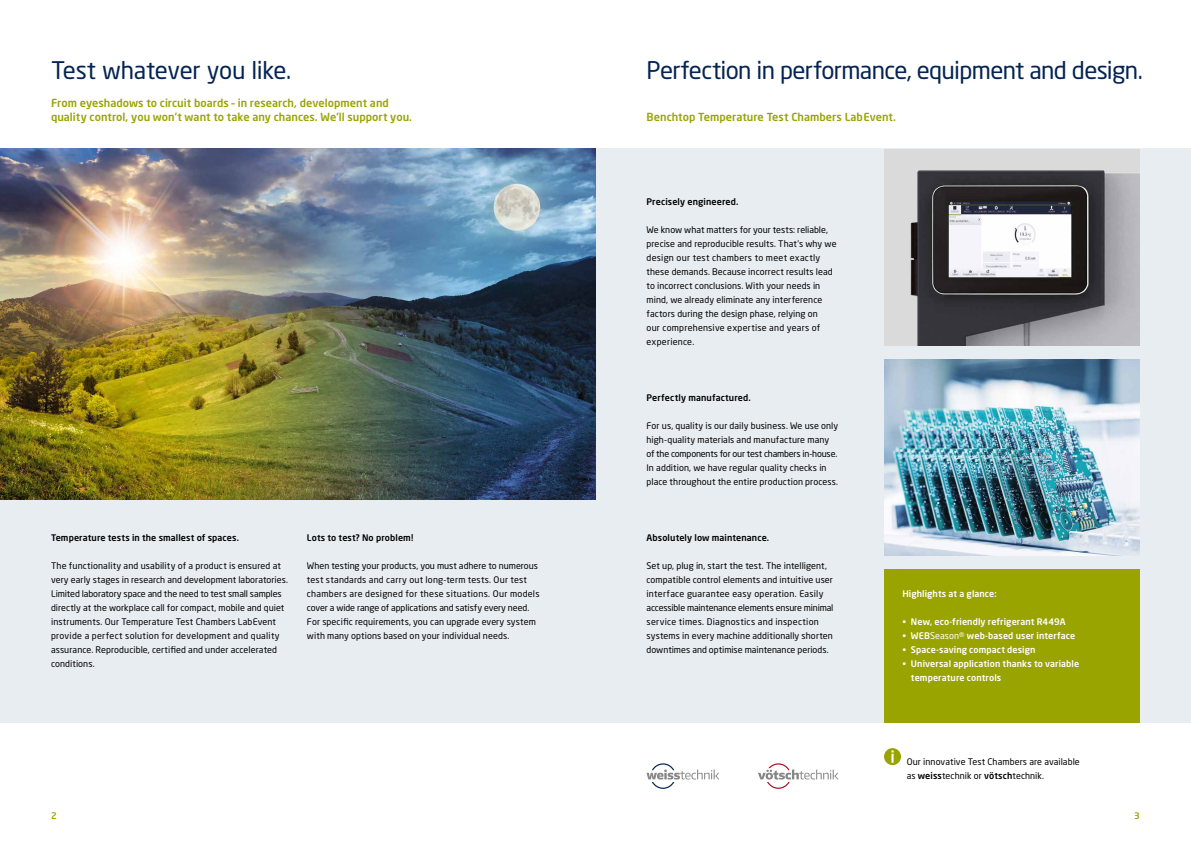
<style>
.page{position:relative;width:1191px;height:842px;background:#fff}
.page>*{position:absolute;margin:0;border:0;box-sizing:border-box;transform-origin:0 0}
.t1{font:24px "Neo Sans W1 G";letter-spacing:-.025em;color:#052453}
.t2{font:500 11px/14px "Neo Sans W1 G";color:#9aa400}
.t3{font:9px/14px "Neo Sans W1 G";letter-spacing:.01em;color:#000}
.t4{font:500 9px/14px "Neo Sans W1 G";letter-spacing:.01em;color:#fff}
.t5{font:500 9px "Neo Sans W1 G";letter-spacing:.01em;color:#000}
.t6{font:500 9px "Neo Sans W1 G";color:#9aa400}
.s1{font-weight:400}
.s2{font-weight:500}
</style>
<div class="page">
<div style="left:0;top:149px;width:1191px;height:574px;background:#e8edf1"></div>
<img style="left:0;top:149px;width:595px;height:350px">
<div style="left:884px;top:569px;width:256px;height:154px;background:#9aa400"></div>
<img style="left:884px;top:149px;width:256px;height:196px">
<img style="left:884px;top:359px;width:256px;height:196px">
<svg style="left:758px;top:763px;width:80px;height:26px"></svg>
<svg style="left:646px;top:763px;width:73px;height:26px"></svg>
<div style="left:884px;top:748px;width:17px;height:17px;background:#9aa400;border-radius:50%"></div>
<svg style="left:891px;top:750px;width:2px;height:13px"></svg>
<h1 class="t1" style="left:51px;top:56px;width:242px">Test whatever you like.</h1>
<h1 class="t1" style="left:646px;top:56px;width:498px">Perfection in performance, equipment and design.</h1>
<p class="t2" style="left:51px;top:96px;width:362px">From eyeshadows to circuit boards – in research, development and quality control, you won’t want to take any chances. We’ll support you.</p>
<p class="t2" style="left:646px;top:110px;width:251px">Benchtop Temperature Test Chambers LabEvent.</p>
<p class="t5" style="left:646px;top:196px;width:93px">Precisely engineered.</p>
<p class="t3" style="left:646px;top:223px;width:192px">We know what matters for your tests: reliable, precise and reproducible results. That’s why we design our test chambers to meet exactly these demands. Because incorrect results lead to incorrect conclusions. With your needs in mind, we already eliminate any interference factors during the design phase, relying on<br>our comprehensive expertise and years of experience.</p>
<p class="t5" style="left:51px;top:532px;width:189px">Temperature tests in the smallest of spaces.</p>
<p class="t3" style="left:51px;top:559px;width:238px">The functionality and usability of a product is ensured at very early stages in research and development laboratories.<br>Limited laboratory space and the need to test small samples directly at the workplace call for compact, mobile and quiet instruments. Our Temperature Test Chambers LabEvent provide a perfect solution for development and quality assurance. Reproducible, certified and under accelerated conditions.</p>
<p class="t5" style="left:307px;top:532px;width:108px">Lots to test? No problem!</p>
<p class="t3" style="left:307px;top:559px;width:234px">When testing your products, you must adhere to numerous test standards and carry out long-term tests. Our test chambers are designed for these situations. Our models cover a wide range of applications and satisfy every need.<br>For specific requirements, you can upgrade every system with many options based on your individual needs.</p>
<p class="t5" style="left:646px;top:392px;width:106px">Perfectly manufactured.</p>
<p class="t3" style="left:646px;top:419px;width:193px">For us, quality is our daily business. We use only high-quality materials and manufacture many of the components for our test chambers in-house.<br>In addition, we have regular quality checks in place throughout the entire production process.</p>
<p class="t5" style="left:646px;top:532px;width:124px">Absolutely low maintenance.</p>
<p class="t3" style="left:646px;top:559px;width:188px">Set up, plug in, start the test. The intelligent, compatible control elements and intuitive user interface guarantee easy operation. Easily accessible maintenance elements ensure minimal service times. Diagnostics and inspection systems in every machine additionally shorten downtimes and optimise maintenance periods.</p>
<p class="t4" style="left:902px;top:586px;width:96px">Highlights at a glance:</p>
<p class="t4" style="left:902px;top:614px;width:165px"><span class="s1">•</span> New, eco-friendly refrigerant R449A</p>
<p class="t4" style="left:902px;top:628px;width:174px"><span class="s1">•</span> WEB<span class="s1">Season®</span> web-based user interface</p>
<p class="t4" style="left:902px;top:643px;width:134px"><span class="s1">•</span> Space-saving compact design</p>
<p class="t4" style="left:911px;top:657px;width:170px;text-indent:-9px"><span class="s1">•</span> Universal application thanks to variable temperature controls</p>
<p class="t3" style="left:906px;top:755px;width:175px">Our innovative Test Chambers are available as <span class="s2">weiss</span>technik or <span class="s2">vötsch</span>technik.</p>
<p class="t6" style="left:51px;top:810px;width:7px">2</p>
<p class="t6" style="left:1134px;top:810px;width:7px">3</p>
</div>
